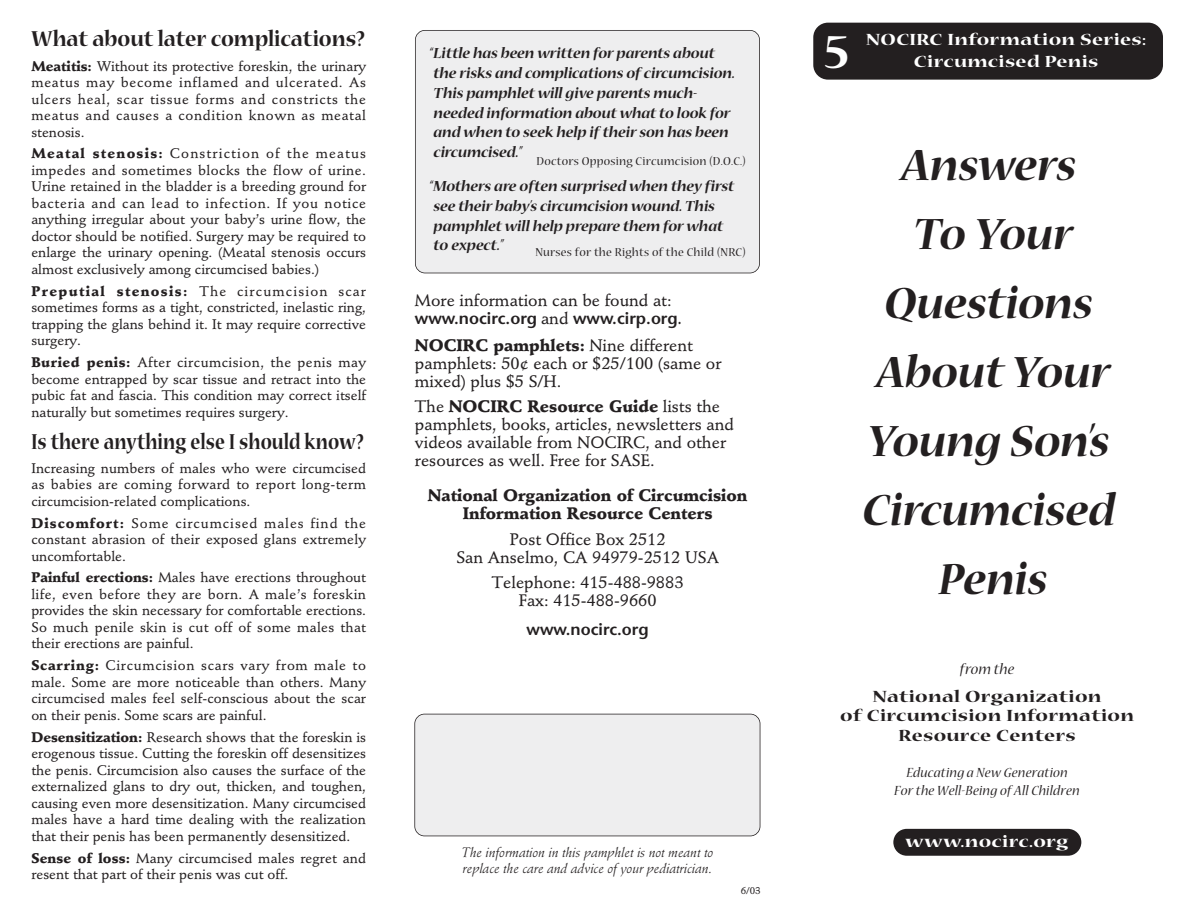
<style>
.page{position:relative;width:1188px;height:918px;background:#fff}
.page>*{position:absolute;margin:0;border:0;box-sizing:border-box;transform-origin:0 0}
.t1{font:700 expanded 54px "Nueva";color:#fff;scale:.83 1}
.t2{font:italic 700 expanded 49.5px/69px "Nueva";color:#231f20;text-align:center;scale:.85 1}
.t3{font:700 expanded 24px "Nueva";letter-spacing:.005em;color:#231f20;scale:.67 1}
.t4{font:700 expanded 24px "Nueva";letter-spacing:.005em;color:#231f20;scale:.77 1}
.t5{font:700 expanded 18px/19.5px "Nueva";letter-spacing:.02em;color:#231f20;text-align:center}
.t6{font:700 expanded 18px "Nueva";letter-spacing:.02em;color:#fff}
.t7{font:500 16.5px/18px "Stemple";color:#231f20}
.t8{font:italic 700 expanded 16.5px/19.8px "Nueva";color:#231f20;scale:.85 1}
.t9{font:900 16.5px/18px "Stemple";color:#231f20;text-align:center}
.t10{font:600 16.5px "Stone Sans";color:#231f20}
.t11{font:italic 16.5px "Nueva";letter-spacing:.015em;color:#231f20}
.t12{font:italic 15px/18px "Nueva";letter-spacing:.015em;color:#231f20;text-align:center}
.t13{font:500 13.8px/16.5px "Stemple";color:#231f20;text-align:justify}
.t14{font:italic 13.5px/16.2px "Stemple";color:#231f20}
.t15{font:12.75px "Nueva";letter-spacing:.02em;color:#231f20}
.t16{font:500 9.75px "Stemple";color:#231f20}
.s1{font-weight:900}
.s2{font-family:"Stemple";font-weight:500}
</style>
<div class="page">
<div style="left:415px;top:714px;width:345px;height:122px;background:#eeeeef;border-radius:10px"></div>
<div style="left:414px;top:714px;width:346px;height:122px;border:2px solid #231f20;border-radius:10px"></div>
<div style="left:415px;top:30px;width:345px;height:243px;background:#eeeeef;border-radius:10px"></div>
<div style="left:415px;top:30px;width:345px;height:243px;border:2px solid #231f20;border-radius:10px"></div>
<div style="left:813px;top:23px;width:350px;height:57px;background:#231f20;border-radius:15px"></div>
<div style="left:893px;top:829px;width:188px;height:27px;background:#231f20;border-radius:13px"></div>
<h3 class="t4" style="left:31px;top:30px;width:435px">What about later complications?</h3>
<p class="t13" style="left:31px;top:60px;width:336px"><span class="s1">Meatitis:</span> Without its protective foreskin, the urinary meatus may become inflamed and ulcerated. As ulcers heal, scar tissue forms and constricts the meatus and causes a condition known as meatal stenosis.</p>
<p class="t13" style="left:31px;top:148px;width:336px"><span class="s1">Meatal stenosis:</span> Constriction of the meatus impedes and sometimes blocks the flow of urine.<br>Urine retained in the bladder is a breeding ground for bacteria and can lead to infection. If you notice anything irregular about your baby’s urine flow, the doctor should be notified. Surgery may be required to enlarge the urinary opening. (Meatal stenosis occurs almost exclusively among circumcised babies.)</p>
<p class="t13" style="left:31px;top:285px;width:336px"><span class="s1">Preputial stenosis:</span> The circumcision scar sometimes forms as a tight, constricted, inelastic ring, trapping the glans behind it. It may require corrective surgery.</p>
<p class="t13" style="left:31px;top:356px;width:336px"><span class="s1">Buried penis:</span> After circumcision, the penis may become entrapped by scar tissue and retract into the pubic fat and fascia. This condition may correct itself naturally but sometimes requires surgery.</p>
<h3 class="t3" style="left:31px;top:432px;width:497px">Is there anything else I should know?</h3>
<p class="t13" style="left:31px;top:462px;width:336px">Increasing numbers of males who were circumcised as babies are coming forward to report long-term circumcision-related complications.</p>
<p class="t13" style="left:31px;top:517px;width:336px"><span class="s1">Discomfort:</span> Some circumcised males find the constant abrasion of their exposed glans extremely uncomfortable.</p>
<p class="t13" style="left:31px;top:572px;width:336px"><span class="s1">Painful erections:</span> Males have erections throughout life, even before they are born. A male’s foreskin provides the skin necessary for comfortable erections.<br>So much penile skin is cut off of some males that their erections are painful.</p>
<p class="t13" style="left:31px;top:660px;width:336px"><span class="s1">Scarring:</span> Circumcision scars vary from male to male. Some are more noticeable than others. Many circumcised males feel self-conscious about the scar on their penis. Some scars are painful.</p>
<p class="t13" style="left:31px;top:731px;width:336px"><span class="s1">Desensitization:</span> Research shows that the foreskin is erogenous tissue. Cutting the foreskin off desensitizes the penis. Circumcision also causes the surface of the externalized glans to dry out, thicken, and toughen, causing even more desensitization. Many circumcised males have a hard time dealing with the realization that their penis has been permanently desensitized.</p>
<p class="t13" style="left:31px;top:852px;width:336px"><span class="s1">Sense of loss:</span> Many circumcised males regret and resent that part of their penis was cut off.</p>
<p class="t8" style="left:429px;top:44px;width:361px">“Little has been written for parents about the risks and complications of circumcision.<br>This pamphlet will give parents much&shy;needed information about what to look for and when to seek help if their son has been circumcised.”</p>
<p class="t15" style="left:537px;top:156px;width:211px">Doctors Opposing Circumcision (D.O.C.)</p>
<p class="t8" style="left:429px;top:177px;width:360px">“Mothers are often surprised when they first see their baby’s circumcision wound. This pamphlet will help prepare them for what to expect.”</p>
<p class="t15" style="left:535px;top:248px;width:212px">Nurses for the Rights of the Child (NRC)</p>
<p class="t7" style="left:415px;top:294px;width:258px">More information can be found at:</p>
<p class="t10" style="left:415px;top:312px;width:268px">www.nocirc.org <span class="s2">and</span> www.cirp.org.</p>
<p class="t7" style="left:415px;top:339px;width:308px"><span class="s1">NOCIRC pamphlets:</span> Nine different pamphlets: 50¢ each or $25/100 (same or mixed) plus $5 S/H.</p>
<p class="t7" style="left:415px;top:400px;width:321px">The <span class="s1">NOCIRC Resource Guide</span> lists the pamphlets, books, articles, newsletters and videos available from NOCIRC, and other resources as well. Free for SASE.</p>
<p class="t9" style="left:428px;top:489px;width:321px">National Organization of Circumcision<br>Information Resource Centers</p>
<p class="t7" style="left:456px;top:533px;width:264px;text-align:center">Post Office Box 2512<br>San Anselmo, CA 94979-2512 USA</p>
<p class="t7" style="left:492px;top:576px;width:193px;text-align:center">Telephone: 415-488-9883<br>Fax: 415-488-9660</p>
<p class="t10" style="left:527px;top:623px;width:124px">www.nocirc.org</p>
<p class="t14" style="left:462px;top:847px;width:253px">The information in this pamphlet is not meant to replace the care and advice of your pediatrician.</p>
<p class="t16" style="left:741px;top:887px;width:21px">6/03</p>
<h1 class="t1" style="left:825px;top:31px;width:32px">5</h1>
<h3 class="t6" style="left:866px;top:33px;width:281px">NOCIRC Information Series:</h3>
<h3 class="t6" style="left:914px;top:55px;width:186px">Circumcised Penis</h3>
<h2 class="t2" style="left:863px;top:134px;width:298px">Answers<br>To Your<br>Questions<br>About Your<br>Young Son’s<br>Circumcised<br>Penis</h2>
<p class="t11" style="left:960px;top:663px;width:56px">from the</p>
<h3 class="t5" style="left:840px;top:688px;width:295px">National Organization<br>of Circumcision Information<br>Resource Centers</h3>
<p class="t12" style="left:894px;top:764px;width:187px">Educating a New Generation<br>For the Well-Being of All Children</p>
<h3 class="t6" style="left:905px;top:834px;width:165px">www.nocirc.org</h3>
</div>
